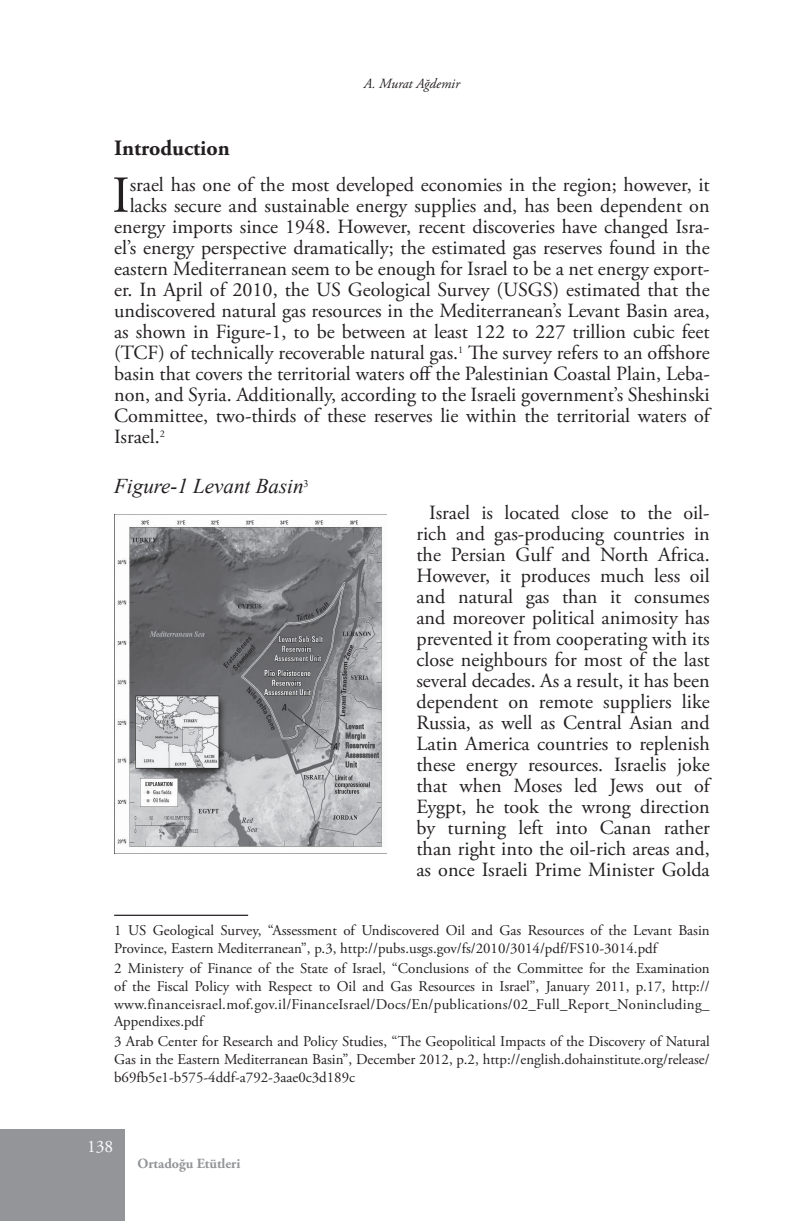
<style>
.page{position:relative;width:809px;height:1221px;background:#fff}
.page>*{position:absolute;margin:0;border:0;box-sizing:border-box;transform-origin:0 0}
.t1{font:51.8px "Adobe Garamond Pro";color:#231f20}
.t2{font:700 21.88px "Adobe Garamond Pro";color:#231f20}
.t3{font:italic 21px "Times New Roman";color:#231f20}
.t4{font:20.12px/21px "Adobe Garamond Pro";color:#231f20;text-align:justify}
.t5{font:17.5px "Adobe Garamond Pro";color:#fff}
.t6{font:14.88px/17.8px "Adobe Garamond Pro";color:#231f20;text-align:justify}
.t7{font:700 14px "Adobe Garamond Pro";color:#939598}
.t8{font:italic 14px "Adobe Garamond Pro";color:#231f20}
</style>
<div class="page">
<div style="left:0;top:1129px;width:124px;height:91px;background:#939598"></div>
<hr style="left:114px;top:914px;width:134px;height:1px;background:#231f20">
<img style="left:114px;top:514px;width:272px;height:339px">
<p class="t8" style="left:364px;top:75px;width:98px">A. Murat Ağdemir</p>
<p class="t2" style="left:114px;top:135px;width:117px">Introduction</p>
<h1 class="t1" style="left:112px;top:164px;width:19px">I</h1>
<p class="t4" style="left:130px;top:174px;width:581px">srael has one of the most developed economies in the region; however, it</p>
<p class="t4" style="left:130px;top:195px;width:581px">lacks secure and sustainable energy supplies and, has been dependent on</p>
<p class="t4" style="left:114px;top:216px;width:597px">energy imports since 1948. However, recent discoveries have changed Isra-</p>
<p class="t4" style="left:114px;top:237px;width:597px">el’s energy perspective dramatically; the estimated gas reserves found in the</p>
<p class="t4" style="left:114px;top:258px;width:597px">eastern Mediterranean seem to be enough for Israel to be a net energy export-</p>
<p class="t4" style="left:114px;top:279px;width:597px">er. In April of 2010, the US Geological Survey (USGS) estimated that the</p>
<p class="t4" style="left:114px;top:300px;width:597px">undiscovered natural gas resources in the Mediterranean’s Levant Basin area,</p>
<p class="t4" style="left:114px;top:321px;width:597px">as shown in Figure-1, to be between at least 122 to 227 trillion cubic feet</p>
<p class="t4" style="left:114px;top:342px;width:597px">(TCF) of technically recoverable natural gas.<sup>1</sup> The survey refers to an offshore</p>
<p class="t4" style="left:114px;top:363px;width:597px">basin that covers the territorial waters off the Palestinian Coastal Plain, Leba-</p>
<p class="t4" style="left:114px;top:384px;width:597px">non, and Syria. Additionally, according to the Israeli government’s Sheshinski</p>
<p class="t4" style="left:114px;top:405px;width:597px">Committee, two-thirds of these reserves lie within the territorial waters of</p>
<p class="t4" style="left:114px;top:426px;width:52px">Israel.<sup>2</sup></p>
<p class="t3" style="left:114px;top:472px;width:196px">Figure-1 Levant Basin<sup>3</sup></p>
<p class="t4" style="left:416px;top:502px;width:295px;text-indent:13px">Israel is located close to the oil&shy;rich and gas-producing countries in the Persian Gulf and North Africa.<br>However, it produces much less oil and natural gas than it consumes and moreover political animosity has prevented it from cooperating with its close neighbours for most of the last several decades. As a result, it has been dependent on remote suppliers like Russia, as well as Central Asian and Latin America countries to replenish these energy resources. Israelis joke that when Moses led Jews out of Eygpt, he took the wrong direction by turning left into Canan rather than right into the oil-rich areas and, as once Israeli Prime Minister Golda</p>
<p class="t6" style="left:114px;top:922px;width:597px">1 US Geological Survey, “Assessment of Undiscovered Oil and Gas Resources of the Levant Basin<br>Province, Eastern Mediterranean”, p.3, http://pubs.usgs.gov/fs/2010/3014/pdf/FS10-3014.pdf</p>
<p class="t6" style="left:114px;top:959px;width:597px">2 Ministery of Finance of the State of Israel, “Conclusions of the Committee for the Examination of the Fiscal Policy with Respect to Oil and Gas Resources in Israel”, January 2011, p.17, http:// www.financeisrael.mof.gov.il/FinanceIsrael/Docs/En/publications/02_Full_Report_Nonincluding_ Appendixes.pdf</p>
<p class="t6" style="left:114px;top:1033px;width:597px">3 Arab Center for Research and Policy Studies, “The Geopolitical Impacts of the Discovery of Natural Gas in the Eastern Mediterranean Basin”, December 2012, p.2, http://english.dohainstitute.org/release/ b69fb5e1-b575-4ddf-a792-3aae0c3d189c</p>
<p class="t5" style="left:87px;top:1135px;width:28px">138</p>
<p class="t7" style="left:137px;top:1155px;width:105px">Ortadoğu Etütleri</p>
</div>
